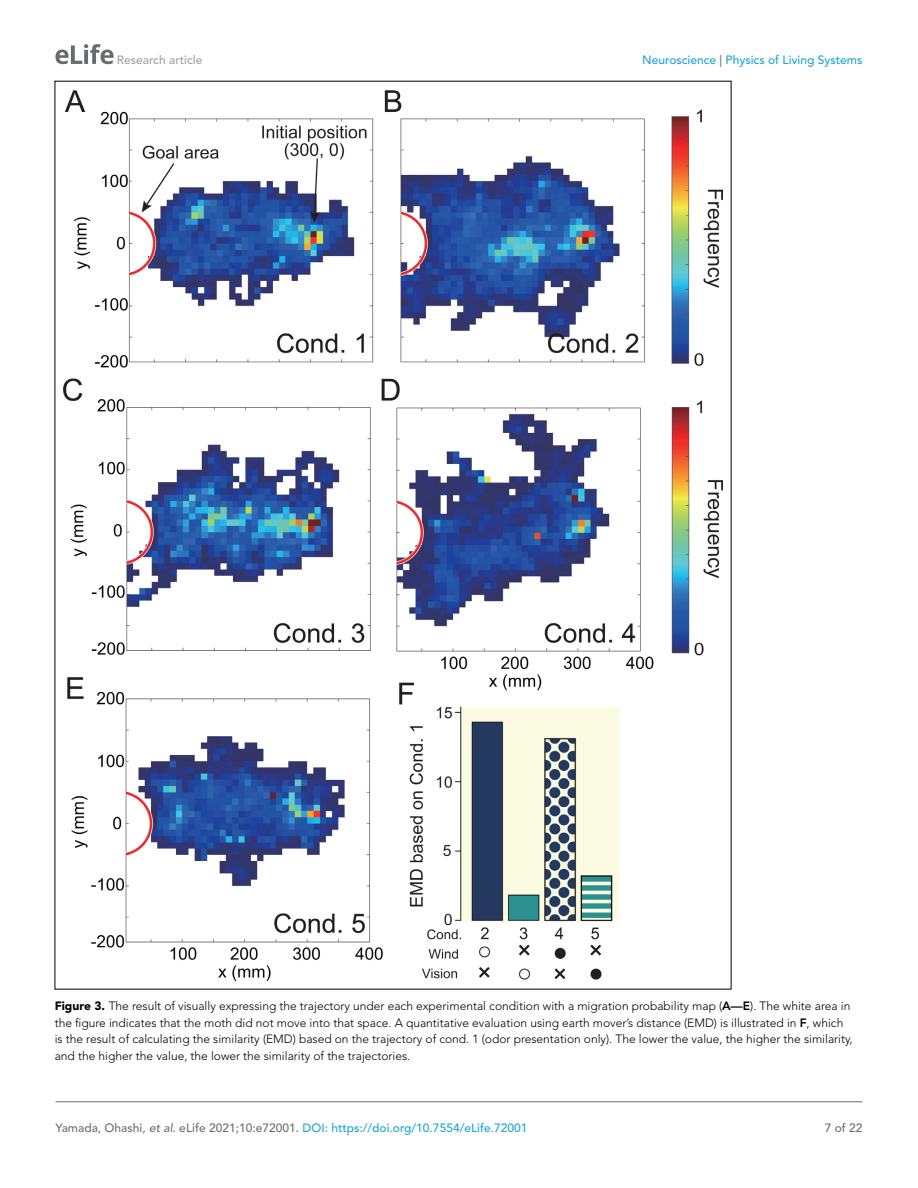
<style>
.page{position:relative;width:918px;height:1188px;background:#fff}
.page>*{position:absolute;margin:0;border:0;box-sizing:border-box;transform-origin:0 0}
.t1{font:300 12px/16.5px "Avenir LT Std";color:#000}
.t2{font:500 12px "Avenir LT Std";color:#1ea4d7}
.t3{font:500 12px "Avenir LT Std";color:#a3a09f}
.t4{font:500 12px "Avenir LT Std";color:#6e6e70}
.s1{color:#6e6e70}
.s2{font-weight:900}
.s3{font-weight:800}
.s4{font-style:italic;color:#6e6e70}
</style>
<div class="page">
<svg style="left:55px;top:44px;width:59px;height:20px"></svg>
<hr style="left:56px;top:1101px;width:806px;height:1px;background:#6e6e70">
<img style="left:64px;top:90px;width:658px;height:890px">
<p class="t3" style="left:117px;top:53px;width:87px">Research article</p>
<p class="t2" style="left:642px;top:53px;width:222px">Neuroscience <span class="s1">|</span> Physics of Living Systems</p>
<p class="t1" style="left:55px;top:998px;width:799px"><span class="s2">Figure 3.</span> The result of visually expressing the trajectory under each experimental condition with a migration probability map (<span class="s3">A—E</span>). The white area in the figure indicates that the moth did not move into that space. A quantitative evaluation using earth mover’s distance (EMD) is illustrated in <span class="s3">F</span>, which is the result of calculating the similarity (EMD) based on the trajectory of cond. 1 (odor presentation only). The lower the value, the higher the similarity, and the higher the value, the lower the similarity of the trajectories.</p>
<p class="t2" style="left:56px;top:1121px;width:473px"><span class="s1">Yamada, Ohashi</span><span class="s4">, et al</span><span class="s1">. eLife 2021;10:e72001.</span> DOI: https://doi.org/10.7554/eLife.72001</p>
<p class="t4" style="left:825px;top:1121px;width:39px">7 of 22</p>
</div>
